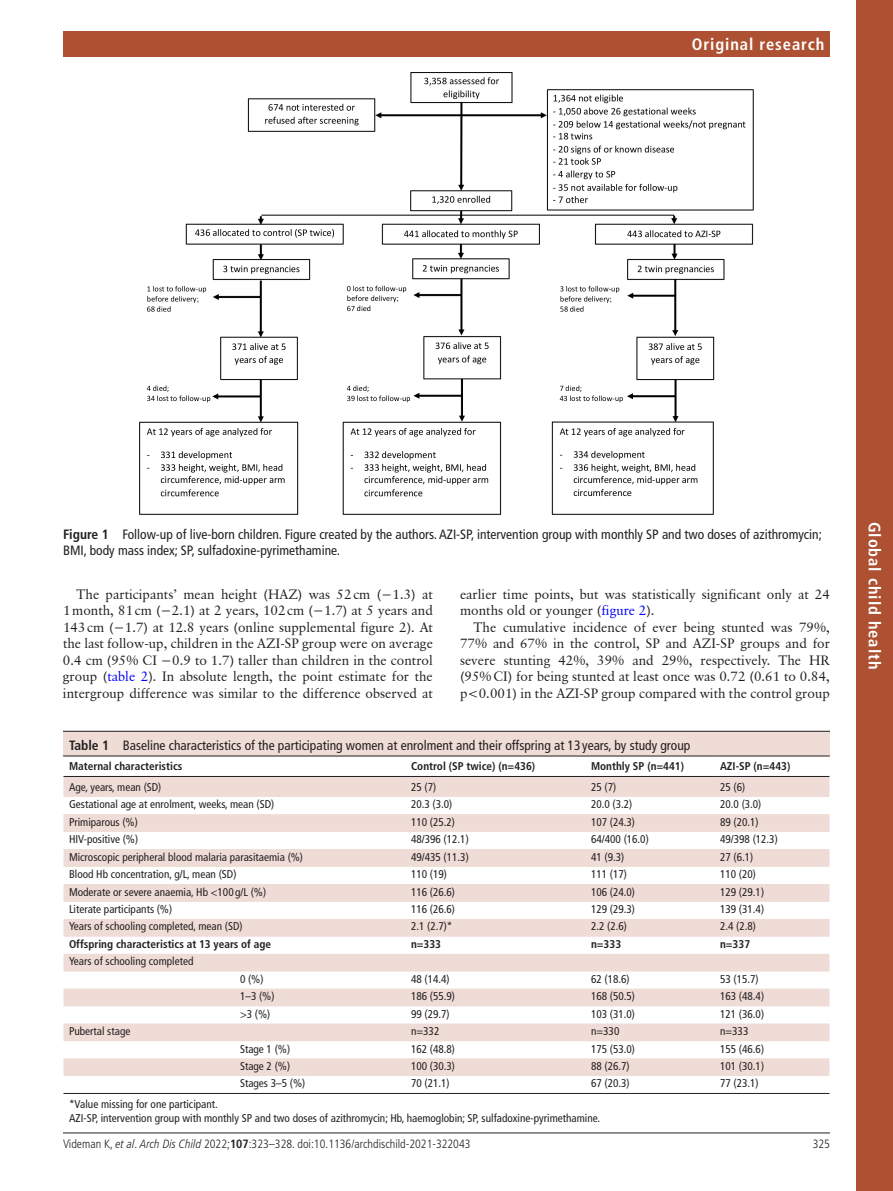
<style>
.page{position:relative;width:893px;height:1191px;background:#fff}
.page>*{position:absolute;margin:0;border:0;box-sizing:border-box;transform-origin:0 0}
.t1{font:700 condensed 16.5px "Frutiger LT Pro";letter-spacing:.055em;color:#fff}
.t2{font:13.5px/16.5px "Classical Garamond BT";color:#231f20;text-align:justify}
.t3{font:condensed 13.5px/16.5px "Frutiger LT Pro";color:#231f20}
.t4{font:300 condensed 12px "Frutiger LT Pro";color:#231f20}
.t5{font:condensed 11.25px/14.2px "Frutiger LT Pro";color:#231f20}
.t6{font:700 condensed 11.25px "Frutiger LT Pro";color:#231f20}
.s1{font-weight:700}
.s2{color:#00f}
.s3{font-style:italic}
</style>
<div class="page">
<hr style="left:63px;top:1132px;width:767px;height:1px;background:#231f20">
<div style="left:63px;top:31px;width:767px;height:25px;background:#ae5133"></div>
<div style="left:857px;top:0;width:36px;height:1191px;background:#ae5133"></div>
<img style="left:140px;top:72px;width:613px;height:442px">
<div style="left:63px;top:731px;width:767px;height:391px;background:#efdcd6"></div>
<hr style="left:63px;top:731px;width:767px;height:1px;background:#231f20">
<div style="left:64px;top:756px;width:766px;height:366px;background:#fff"></div>
<svg style="left:64px;top:777px;width:766px;height:299px"></svg>
<hr style="left:63px;top:755px;width:171px;height:1px;background:#231f20">
<hr style="left:234px;top:755px;width:171px;height:1px;background:#231f20">
<hr style="left:63px;top:776px;width:171px;height:1px;background:#231f20">
<hr style="left:234px;top:776px;width:171px;height:1px;background:#231f20">
<hr style="left:405px;top:755px;width:180px;height:1px;background:#231f20">
<hr style="left:405px;top:776px;width:180px;height:1px;background:#231f20">
<hr style="left:585px;top:755px;width:129px;height:1px;background:#231f20">
<hr style="left:585px;top:776px;width:129px;height:1px;background:#231f20">
<hr style="left:714px;top:755px;width:116px;height:1px;background:#231f20">
<hr style="left:714px;top:776px;width:116px;height:1px;background:#231f20">
<hr style="left:63px;top:1093px;width:171px;height:1px;background:#231f20">
<hr style="left:234px;top:1093px;width:171px;height:1px;background:#231f20">
<hr style="left:405px;top:1093px;width:180px;height:1px;background:#231f20">
<hr style="left:585px;top:1093px;width:129px;height:1px;background:#231f20">
<hr style="left:714px;top:1093px;width:116px;height:1px;background:#231f20">
<svg style="left:63px;top:756px;width:1px;height:366px"></svg>
<hr style="left:69px;top:1107px;width:761px;height:1px;background:#fff">
<hr style="left:69px;top:1121px;width:761px;height:1px;background:#fff">
<h1 class="t1" style="left:692px;top:34px;width:134px">Original research</h1>
<p class="t3" style="left:63px;top:526px;width:760px"><span class="s1">Figure 1</span> Follow-up of live-born children. Figure created by the authors. AZI-SP, intervention group with monthly SP and two doses of azithromycin;<br>BMI, body mass index; SP, sulfadoxine-pyrimethamine.</p>
<p class="t2" style="left:63px;top:585px;width:371px;text-indent:14px">The participants’ mean height (HAZ) was 52cm (−1.3) at 1month, 81cm (−2.1) at 2 years, 102cm (−1.7) at 5 years and 143cm (−1.7) at 12.8 years (online supplemental figure 2). At the last follow-up, children in the AZI-SP group were on average 0.4 cm (95% CI −0.9 to 1.7) taller than children in the control group (<span class="s2">table 2</span>). In absolute length, the point estimate for the intergroup difference was similar to the difference observed at</p>
<p class="t2" style="left:460px;top:585px;width:371px">earlier time points, but was statistically significant only at 24 months old or younger (<span class="s2">figure 2</span>).</p>
<p class="t2" style="left:460px;top:618px;width:371px;text-indent:14px">The cumulative incidence of ever being stunted was 79%, 77% and 67% in the control, SP and AZI-SP groups and for severe stunting 42%, 39% and 29%, respectively. The HR (95%CI) for being stunted at least once was 0.72 (0.61 to 0.84, p&lt;0.001) in the AZI-SP group compared with the control group</p>
<p class="t3" style="left:69px;top:737px;width:623px"><span class="s1">Table 1</span> Baseline characteristics of the participating women at enrolment and their offspring at 13 years, by study group</p>
<p class="t6" style="left:69px;top:760px;width:115px">Maternal characteristics</p>
<p class="t6" style="left:411px;top:760px;width:126px">Control (SP twice) (n=436)</p>
<p class="t6" style="left:591px;top:760px;width:95px">Monthly SP (n=441)</p>
<p class="t6" style="left:720px;top:760px;width:72px">AZI-SP (n=443)</p>
<p class="t5" style="left:69px;top:780px;width:94px">Age, years, mean (SD)</p>
<p class="t5" style="left:411px;top:780px;width:27px">25 (7)</p>
<p class="t5" style="left:591px;top:780px;width:27px">25 (7)</p>
<p class="t5" style="left:720px;top:780px;width:27px">25 (6)</p>
<p class="t5" style="left:69px;top:797px;width:207px">Gestational age at enrolment, weeks, mean (SD)</p>
<p class="t5" style="left:411px;top:797px;width:43px">20.3 (3.0)</p>
<p class="t5" style="left:591px;top:797px;width:43px">20.0 (3.2)</p>
<p class="t5" style="left:720px;top:797px;width:43px">20.0 (3.0)</p>
<p class="t5" style="left:69px;top:815px;width:70px">Primiparous (%)</p>
<p class="t5" style="left:411px;top:815px;width:46px">110 (25.2)</p>
<p class="t5" style="left:591px;top:815px;width:46px">107 (24.3)</p>
<p class="t5" style="left:720px;top:815px;width:40px">89 (20.1)</p>
<p class="t5" style="left:69px;top:832px;width:71px">HIV-positive (%)</p>
<p class="t5" style="left:411px;top:832px;width:59px">48/396 (12.1)</p>
<p class="t5" style="left:591px;top:832px;width:59px">64/400 (16.0)</p>
<p class="t5" style="left:720px;top:832px;width:59px">49/398 (12.3)</p>
<p class="t5" style="left:69px;top:849px;width:236px">Microscopic peripheral blood malaria parasitaemia (%)</p>
<p class="t5" style="left:411px;top:849px;width:59px">49/435 (11.3)</p>
<p class="t5" style="left:591px;top:849px;width:35px">41 (9.3)</p>
<p class="t5" style="left:720px;top:849px;width:35px">27 (6.1)</p>
<p class="t5" style="left:69px;top:867px;width:169px">Blood Hb concentration, g/L, mean (SD)</p>
<p class="t5" style="left:411px;top:867px;width:37px">110 (19)</p>
<p class="t5" style="left:591px;top:867px;width:37px">111 (17)</p>
<p class="t5" style="left:720px;top:867px;width:37px">110 (20)</p>
<p class="t5" style="left:69px;top:884px;width:199px">Moderate or severe anaemia, Hb &lt;100 g/L (%)</p>
<p class="t5" style="left:411px;top:884px;width:46px">116 (26.6)</p>
<p class="t5" style="left:591px;top:884px;width:46px">106 (24.0)</p>
<p class="t5" style="left:720px;top:884px;width:46px">129 (29.1)</p>
<p class="t5" style="left:69px;top:902px;width:105px">Literate participants (%)</p>
<p class="t5" style="left:411px;top:902px;width:46px">116 (26.6)</p>
<p class="t5" style="left:591px;top:902px;width:46px">129 (29.3)</p>
<p class="t5" style="left:720px;top:902px;width:46px">139 (31.4)</p>
<p class="t5" style="left:69px;top:919px;width:175px">Years of schooling completed, mean (SD)</p>
<p class="t5" style="left:411px;top:919px;width:43px">2.1 (2.7)*</p>
<p class="t5" style="left:591px;top:919px;width:37px">2.2 (2.6)</p>
<p class="t5" style="left:720px;top:919px;width:37px">2.4 (2.8)</p>
<p class="t6" style="left:69px;top:937px;width:204px">Offspring characteristics at 13 years of age</p>
<p class="t6" style="left:411px;top:937px;width:32px">n=333</p>
<p class="t6" style="left:591px;top:937px;width:32px">n=333</p>
<p class="t6" style="left:720px;top:937px;width:32px">n=337</p>
<p class="t5" style="left:69px;top:954px;width:126px">Years of schooling completed</p>
<p class="t5" style="left:240px;top:971px;width:25px">0 (%)</p>
<p class="t5" style="left:411px;top:971px;width:40px">48 (14.4)</p>
<p class="t5" style="left:591px;top:971px;width:40px">62 (18.6)</p>
<p class="t5" style="left:720px;top:971px;width:40px">53 (15.7)</p>
<p class="t5" style="left:240px;top:989px;width:36px">1–3 (%)</p>
<p class="t5" style="left:411px;top:989px;width:46px">186 (55.9)</p>
<p class="t5" style="left:591px;top:989px;width:46px">168 (50.5)</p>
<p class="t5" style="left:720px;top:989px;width:46px">163 (48.4)</p>
<p class="t5" style="left:240px;top:1006px;width:32px">&gt;3 (%)</p>
<p class="t5" style="left:411px;top:1006px;width:40px">99 (29.7)</p>
<p class="t5" style="left:591px;top:1006px;width:46px">103 (31.0)</p>
<p class="t5" style="left:720px;top:1006px;width:46px">121 (36.0)</p>
<p class="t5" style="left:69px;top:1024px;width:63px">Pubertal stage</p>
<p class="t5" style="left:411px;top:1024px;width:30px">n=332</p>
<p class="t5" style="left:591px;top:1024px;width:30px">n=330</p>
<p class="t5" style="left:720px;top:1024px;width:30px">n=333</p>
<p class="t5" style="left:240px;top:1041px;width:52px">Stage 1 (%)</p>
<p class="t5" style="left:411px;top:1041px;width:46px">162 (48.8)</p>
<p class="t5" style="left:591px;top:1041px;width:46px">175 (53.0)</p>
<p class="t5" style="left:720px;top:1041px;width:46px">155 (46.6)</p>
<p class="t5" style="left:240px;top:1059px;width:52px">Stage 2 (%)</p>
<p class="t5" style="left:411px;top:1059px;width:46px">100 (30.3)</p>
<p class="t5" style="left:591px;top:1059px;width:40px">88 (26.7)</p>
<p class="t5" style="left:720px;top:1059px;width:46px">101 (30.1)</p>
<p class="t5" style="left:240px;top:1076px;width:67px">Stages 3–5 (%)</p>
<p class="t5" style="left:411px;top:1076px;width:40px">70 (21.1)</p>
<p class="t5" style="left:591px;top:1076px;width:40px">67 (20.3)</p>
<p class="t5" style="left:720px;top:1076px;width:40px">77 (23.1)</p>
<p class="t5" style="left:69px;top:1097px;width:533px">*Value missing for one participant.<br>AZI-SP, intervention group with monthly SP and two doses of azithromycin; Hb, haemoglobin; SP, sulfadoxine-pyrimethamine.</p>
<p class="t4" style="left:63px;top:1136px;width:409px">Videman K, <span class="s3">et al</span>. <span class="s3">Arch Dis Child</span> 2022;<span class="s1">107</span>:323–328. doi:10.1136/archdischild-2021-322043</p>
<p class="t4" style="left:813px;top:1136px;width:19px">325</p>
<h1 class="t1" style="left:884px;top:522px;width:149px;rotate:90deg">Global child health</h1>
</div>
